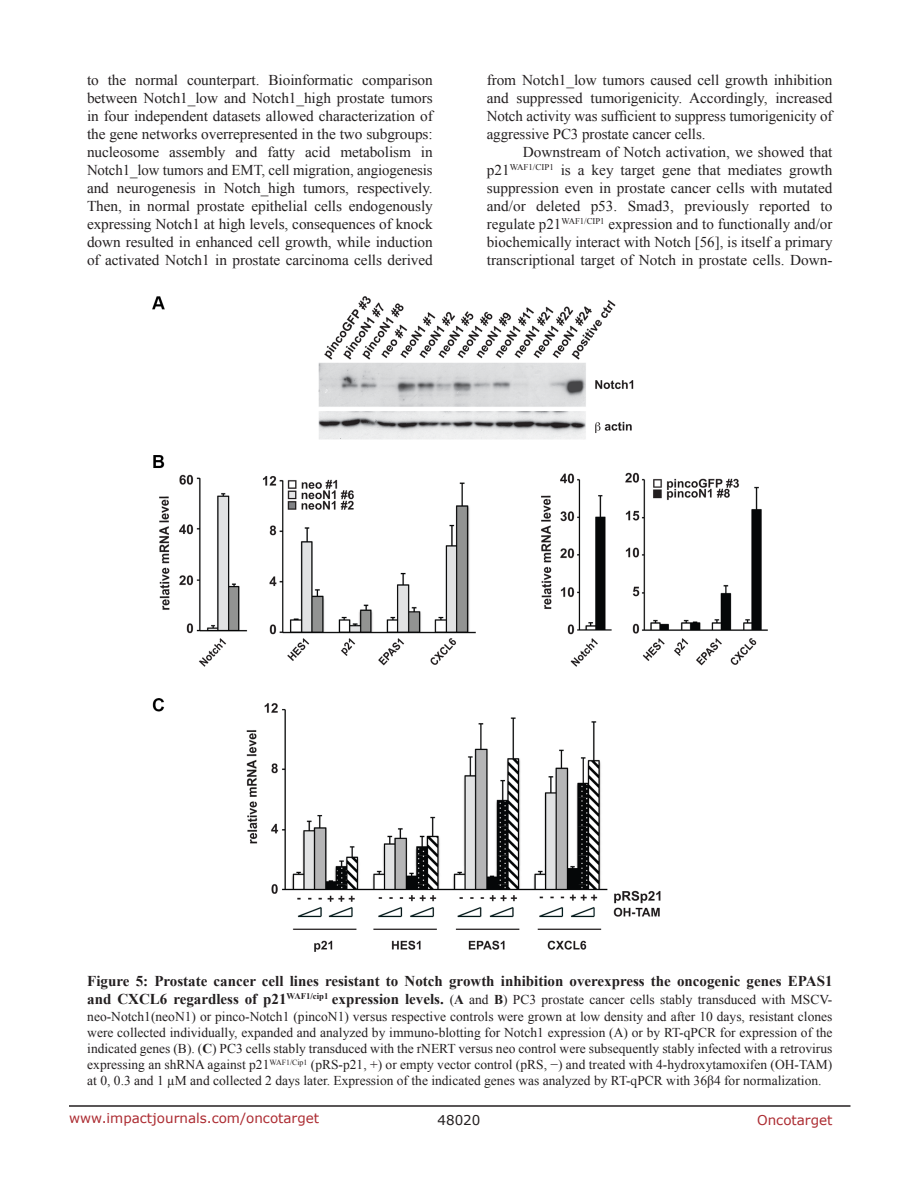
<style>
.page{position:relative;width:918px;height:1188px;background:#fff}
.page>*{position:absolute;margin:0;border:0;box-sizing:border-box;transform-origin:0 0}
.t1{font:15px/18px "Times New Roman";letter-spacing:-.005em;color:#231f20;text-align:justify}
.t2{font:700 15px "Times New Roman";color:#231f20}
.t3{font:13.5px/16.2px "Times New Roman";color:#231f20;text-align:justify}
.t4{font:13.5px "Verdana";color:#ac2b31}
.t5{font:13.5px "Verdana";color:#231f20}
.s1{font-weight:700;font-size:15px}
.s2{font-weight:700}
</style>
<div class="page">
<hr style="left:69px;top:1105px;width:781px;height:2px;background:#231f20">
<img style="left:152px;top:297px;width:616px;height:655px">
<p class="t1" style="left:87px;top:71px;width:347px">to the normal counterpart. Bioinformatic comparison between Notch1_low and Notch1_high prostate tumors in four independent datasets allowed characterization of the gene networks overrepresented in the two subgroups: nucleosome assembly and fatty acid metabolism in Notch1_low tumors and EMT, cell migration, angiogenesis and neurogenesis in Notch_high tumors, respectively.<br>Then, in normal prostate epithelial cells endogenously expressing Notch1 at high levels, consequences of knock down resulted in enhanced cell growth, while induction of activated Notch1 in prostate carcinoma cells derived</p>
<p class="t1" style="left:487px;top:71px;width:347px">from Notch1_low tumors caused cell growth inhibition and suppressed tumorigenicity. Accordingly, increased Notch activity was sufficient to suppress tumorigenicity of aggressive PC3 prostate cancer cells.</p>
<p class="t1" style="left:487px;top:143px;width:347px;text-indent:36px">Downstream of Notch activation, we showed that p21<sup>WAF1/CIP1</sup> is a key target gene that mediates growth suppression even in prostate cancer cells with mutated and/or deleted p53. Smad3, previously reported to regulate p21<sup>WAF1/CIP1</sup> expression and to functionally and/or biochemically interact with Notch [56], is itself a primary transcriptional target of Notch in prostate cells. Down-</p>
<p class="t2" style="left:87px;top:971px;width:747px">Figure 5: Prostate cancer cell lines resistant to Notch growth inhibition overexpress the oncogenic genes EPAS1</p>
<p class="t3" style="left:87px;top:992px;width:747px"><span class="s1">and CXCL6 regardless of p21</span><sup>WAF1/cip1</sup> <span class="s1">expression levels.</span> (<span class="s2">A</span> and <span class="s2">B</span>) PC3 prostate cancer cells stably transduced with MSCV&shy;neo-Notch1(neoN1) or pinco-Notch1 (pincoN1) versus respective controls were grown at low density and after 10 days, resistant clones were collected individually, expanded and analyzed by immuno-blotting for Notch1 expression (A) or by RT-qPCR for expression of the indicated genes (B). (<span class="s2">C</span>) PC3 cells stably transduced with the rNERT versus neo control were subsequently stably infected with a retrovirus expressing an shRNA against p21<sup>WAF1/Cip1</sup> (pRS-p21, +) or empty vector control (pRS, −) and treated with 4-hydroxytamoxifen (OH-TAM) at 0, 0.3 and 1 µM and collected 2 days later. Expression of the indicated genes was analyzed by RT-qPCR with 36β4 for normalization.</p>
<p class="t4" style="left:69px;top:1109px;width:252px">www.impactjournals.com/oncotarget</p>
<p class="t5" style="left:438px;top:1111px;width:44px">48020</p>
<p class="t4" style="left:757px;top:1111px;width:77px">Oncotarget</p>
</div>
